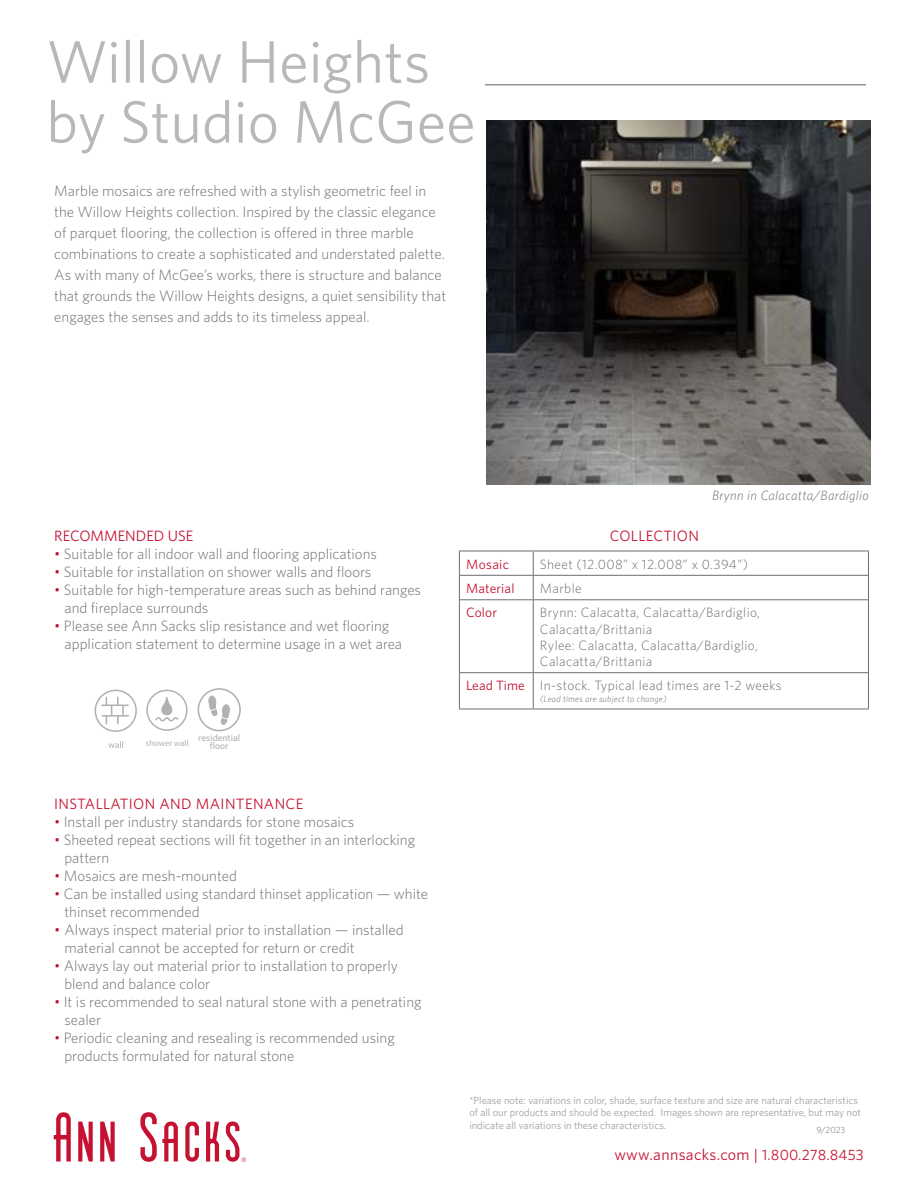
<style>
.page{position:relative;width:918px;height:1188px;background:#fff}
.page>*{position:absolute;margin:0;border:0;box-sizing:border-box;transform-origin:0 0}
.t1{font:60px/60px "Whitney";color:#b6b8ba}
.t2{font:15.9px "Whitney";letter-spacing:.02em;color:#c41230}
.t3{font:300 15px/18px "Whitney";color:#6d6e71}
.t4{font:15px "Whitney";letter-spacing:.025em;color:#c41230}
.t5{font:15px "Whitney";color:#c41230}
.t6{font:300 13.5px/16.2px "Whitney";letter-spacing:.025em;color:#6d6e71}
.t7{font:italic 300 13.5px "Whitney";letter-spacing:.025em;color:#6d6e71}
.t8{font:13.5px "Whitney";letter-spacing:.01em;color:#c41230}
.t9{font:10.5px/12.6px "Whitney";color:#9fa1a4}
.t10{font:500 9.6px/8.4px "Whitney";color:#b1b1b2;text-align:center}
.t11{font:italic 300 9px "Whitney";letter-spacing:.025em;color:#6d6e71}
.t12{font:300 9px "Whitney";color:#6d6e71}
.t13{font:8.7px "Myriad Pro";color:#b2b3b1}
.s1{color:#c41230}
.s2{font-weight:400;color:#c41230}
.s3{font-size:15.6px}
.s4{font-size:15px}
</style>
<div class="page">
<hr style="left:485px;top:84px;width:381px;height:1px;background:#6d6e71">
<svg style="left:54px;top:1112px;width:17px;height:50px"></svg>
<svg style="left:140px;top:1112px;width:38px;height:50px"></svg>
<svg style="left:185px;top:1122px;width:14px;height:40px"></svg>
<svg style="left:78px;top:1122px;width:15px;height:40px"></svg>
<svg style="left:100px;top:1122px;width:15px;height:40px"></svg>
<svg style="left:206px;top:1122px;width:13px;height:40px"></svg>
<svg style="left:226px;top:1121px;width:20px;height:41px"></svg>
<hr style="left:459px;top:551px;width:74px;height:1px;background:#6d6e71">
<hr style="left:533px;top:551px;width:336px;height:1px;background:#6d6e71">
<hr style="left:459px;top:575px;width:74px;height:1px;background:#6d6e71">
<svg style="left:459px;top:551px;width:1px;height:48px"></svg>
<hr style="left:533px;top:575px;width:336px;height:1px;background:#6d6e71">
<svg style="left:533px;top:551px;width:1px;height:48px"></svg>
<svg style="left:868px;top:551px;width:1px;height:48px"></svg>
<hr style="left:459px;top:599px;width:74px;height:1px;background:#6d6e71">
<hr style="left:459px;top:600px;width:1px;height:72px;background:#6d6e71">
<hr style="left:533px;top:599px;width:336px;height:1px;background:#6d6e71">
<hr style="left:533px;top:600px;width:1px;height:72px;background:#6d6e71">
<hr style="left:868px;top:600px;width:1px;height:72px;background:#6d6e71">
<hr style="left:459px;top:672px;width:74px;height:1px;background:#6d6e71">
<hr style="left:459px;top:673px;width:1px;height:36px;background:#6d6e71">
<hr style="left:533px;top:672px;width:336px;height:1px;background:#6d6e71">
<hr style="left:533px;top:673px;width:1px;height:36px;background:#6d6e71">
<hr style="left:868px;top:673px;width:1px;height:36px;background:#6d6e71">
<hr style="left:459px;top:709px;width:74px;height:1px;background:#6d6e71">
<hr style="left:533px;top:709px;width:336px;height:1px;background:#6d6e71">
<img style="left:486px;top:121px;width:384px;height:364px">
<div style="left:95px;top:690px;width:42px;height:42px;border:2px solid #b1b1b2;border-radius:50%"></div>
<svg style="left:102px;top:697px;width:26px;height:27px"></svg>
<svg style="left:108px;top:741px;width:15px;height:7px"></svg>
<div style="left:146px;top:690px;width:42px;height:41px;border:2px solid #b1b1b2;border-radius:50%"></div>
<svg style="left:155px;top:697px;width:24px;height:25px"></svg>
<div style="left:198px;top:688px;width:43px;height:43px;border:2px solid #b1b1b2;border-radius:50%"></div>
<svg style="left:208px;top:696px;width:22px;height:29px"></svg>
<h1 class="t1" style="left:46px;top:30px;width:431px">Willow Heights by Studio McGee</h1>
<p class="t3" style="left:54px;top:180px;width:394px;line-height:21px">Marble mosaics are refreshed with a stylish geometric feel in the Willow Heights collection. Inspired by the classic elegance of parquet flooring, the collection is offered in three marble combinations to create a sophisticated and understated palette.<br>As with many of McGee’s works, there is structure and balance that grounds the Willow Heights designs, a quiet sensibility that engages the senses and adds to its timeless appeal.</p>
<p class="t5" style="left:54px;top:526px;width:141px">RECOMMENDED USE</p>
<p class="t3" style="left:54px;top:544px;width:324px"><span class="s1">•</span> Suitable for all indoor wall and flooring applications</p>
<p class="t3" style="left:54px;top:562px;width:319px"><span class="s1">•</span> Suitable for installation on shower walls and floors</p>
<p class="t3" style="left:65px;top:580px;width:358px;text-indent:-10px"><span class="s1">•</span> Suitable for high-temperature areas such as behind ranges and fireplace surrounds</p>
<p class="t3" style="left:65px;top:616px;width:339px;text-indent:-10px"><span class="s1">•</span> Please see Ann Sacks slip resistance and wet flooring application statement to determine usage in a wet area</p>
<p class="t13" style="left:146px;top:738px;width:44px">shower wall</p>
<p class="t10" style="left:198px;top:733px;width:44px">residential floor</p>
<p class="t4" style="left:54px;top:794px;width:251px">INSTALLATION AND MAINTENANCE</p>
<p class="t3" style="left:54px;top:812px;width:302px"><span class="s1">•</span> Install per industry standards for stone mosaics</p>
<p class="t3" style="left:64px;top:830px;width:352px;text-indent:-10px"><span class="s1">•</span> Sheeted repeat sections will fit together in an interlocking pattern</p>
<p class="t3" style="left:54px;top:866px;width:184px"><span class="s1">•</span> Mosaics are mesh-mounted</p>
<p class="t3" style="left:64px;top:884px;width:365px;text-indent:-10px"><span class="s1">•</span> Can be installed using standard thinset application — white thinset recommended</p>
<p class="t3" style="left:64px;top:920px;width:341px;text-indent:-10px"><span class="s1">•</span> Always inspect material prior to installation — installed material cannot be accepted for return or credit</p>
<p class="t3" style="left:64px;top:956px;width:335px;text-indent:-10px"><span class="s1">•</span> Always lay out material prior to installation to properly blend and balance color</p>
<p class="t3" style="left:64px;top:992px;width:359px;text-indent:-10px"><span class="s1">•</span> It is recommended to seal natural stone with a penetrating sealer</p>
<p class="t3" style="left:64px;top:1028px;width:332px;text-indent:-10px"><span class="s1">•</span> Periodic cleaning and resealing is recommended using products formulated for natural stone</p>
<p class="t4" style="left:610px;top:526px;width:91px">COLLECTION</p>
<p class="t7" style="left:712px;top:487px;width:158px">Brynn in Calacatta/Bardiglio</p>
<p class="t8" style="left:466px;top:555px;width:44px">Mosaic</p>
<p class="t6" style="left:540px;top:555px;width:209px">Sheet (12.008” x 12.008” x 0.394”)</p>
<p class="t8" style="left:466px;top:579px;width:50px">Material</p>
<p class="t6" style="left:540px;top:580px;width:43px">Marble</p>
<p class="t8" style="left:466px;top:604px;width:32px">Color</p>
<p class="t6" style="left:540px;top:604px;width:222px">Brynn: Calacatta, Calacatta/Bardiglio,<br>Calacatta/Brittania<br>Rylee: Calacatta, Calacatta/Bardiglio,<br>Calacatta/Brittania</p>
<p class="t6" style="left:466px;top:677px;width:317px"><span class="s2">Lead Time</span> In-stock. Typical lead times are 1-2 weeks</p>
<p class="t11" style="left:540px;top:693px;width:128px">(Lead times are subject to change)</p>
<p class="t9" style="left:469px;top:1093px;width:393px">*Please note: variations in color, shade, surface texture and size are natural characteristics of all our products and should be expected. Images shown are representative, but may not indicate all variations in these characteristics.</p>
<p class="t12" style="left:816px;top:1123px;width:30px">9/2023</p>
<p class="t2" style="left:614px;top:1144px;width:251px">www.annsacks.com <span class="s3">|</span> <span class="s4">1.800.278.8453</span></p>
</div>
